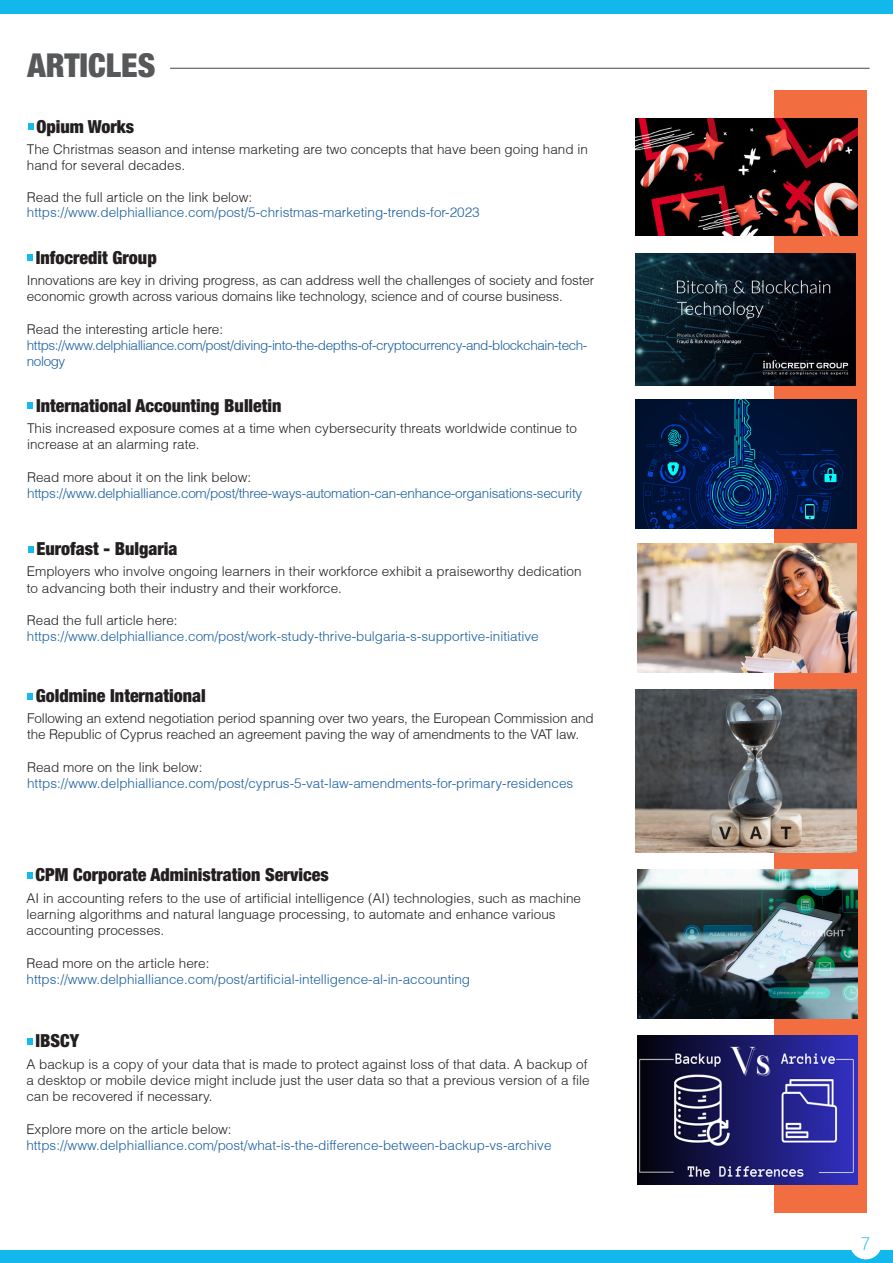
<style>
.page{position:relative;width:893px;height:1263px;background:#fff}
.page>*{position:absolute;margin:0;border:0;box-sizing:border-box;transform-origin:0 0}
.t1{font:900 condensed 33px "Helvetica Neue LT Std";color:#57585a}
.t2{font:900 condensed 18px "Helvetica Neue LT Std";color:#231f20}
.t3{font:300 18px "Yu Gothic UI";color:#12b8ed}
.t4{font:300 13.5px/16.2px "Helvetica";color:#231f20}
.t5{font:300 13.5px "Helvetica";color:#175d9e}
.t6{font:300 13.5px/16.2px "Helvetica";letter-spacing:-.03em;color:#175d9e}
.t7{font:300 13.5px "Helvetica";letter-spacing:-.02em;color:#175d9e}
</style>
<div class="page">
<div style="left:0;top:1250px;width:893px;height:13px;background:#12b8ec"></div>
<div style="left:0;top:0;width:893px;height:14px;background:#12b8ec"></div>
<div style="left:851px;top:1229px;width:30px;height:29px;background:#fff;border-radius:50%"></div>
<div style="left:850px;top:1228px;width:32px;height:31px;border:2px solid #fff;border-radius:50%"></div>
<hr style="left:170px;top:68px;width:700px;height:1px;background:#575c5e">
<div style="left:774px;top:90px;width:93px;height:1123px;background:#f26d40"></div>
<svg style="left:28px;top:124px;width:6px;height:6px"></svg>
<img style="left:636px;top:118px;width:221px;height:118px">
<svg style="left:27px;top:255px;width:6px;height:6px"></svg>
<img style="left:636px;top:253px;width:220px;height:132px">
<svg style="left:27px;top:403px;width:6px;height:6px"></svg>
<img style="left:635px;top:400px;width:222px;height:128px">
<svg style="left:28px;top:546px;width:5px;height:6px"></svg>
<img style="left:637px;top:543px;width:219px;height:130px">
<svg style="left:27px;top:694px;width:6px;height:6px"></svg>
<img style="left:636px;top:690px;width:220px;height:163px">
<svg style="left:27px;top:872px;width:6px;height:6px"></svg>
<img style="left:638px;top:870px;width:219px;height:148px">
<img style="left:638px;top:1036px;width:219px;height:148px">
<div style="left:27px;top:1038px;width:6px;height:7px;background:#14baee"></div>
<p class="t1" style="left:28px;top:45px;width:129px">ARTICLES</p>
<p class="t2" style="left:36px;top:115px;width:99px">Opium Works</p>
<p class="t4" style="left:27px;top:141px;width:563px">The Christmas season and intense marketing are two concepts that have been going hand in hand for several decades.</p>
<p class="t4" style="left:27px;top:189px;width:227px">Read the full article on the link below:</p>
<p class="t5" style="left:27px;top:204px;width:454px">https://www.delphialliance.com/post/5-christmas-marketing-trends-for-2023</p>
<p class="t2" style="left:36px;top:246px;width:122px">Infocredit Group</p>
<p class="t4" style="left:27px;top:272px;width:569px">Innovations are key in driving progress, as can address well the challenges of society and foster economic growth across various domains like technology, science and of course business.</p>
<p class="t4" style="left:27px;top:321px;width:198px">Read the interesting article here:</p>
<p class="t6" style="left:27px;top:337px;width:562px">https://www.delphialliance.com/post/diving-into-the-depths-of-cryptocurrency-and-blockchain-tech&shy;nology</p>
<p class="t2" style="left:36px;top:394px;width:247px">International Accounting Bulletin</p>
<p class="t4" style="left:27px;top:420px;width:551px">This increased exposure comes at a time when cybersecurity threats worldwide continue to increase at an alarming rate.</p>
<p class="t4" style="left:27px;top:468px;width:226px">Read more about it on the link below:</p>
<p class="t7" style="left:27px;top:485px;width:557px">https://www.delphialliance.com/post/three-ways-automation-can-enhance-organisations-security</p>
<p class="t2" style="left:36px;top:537px;width:143px">Eurofast - Bulgaria</p>
<p class="t4" style="left:27px;top:563px;width:556px">Employers who involve ongoing learners in their workforce exhibit a praiseworthy dedication to advancing both their industry and their workforce.</p>
<p class="t4" style="left:27px;top:612px;width:152px">Read the full article here:</p>
<p class="t5" style="left:27px;top:628px;width:513px">https://www.delphialliance.com/post/work-study-thrive-bulgaria-s-supportive-initiative</p>
<p class="t2" style="left:36px;top:684px;width:171px">Goldmine International</p>
<p class="t4" style="left:27px;top:710px;width:568px">Following an extend negotiation period spanning over two years, the European Commission and the Republic of Cyprus reached an agreement paving the way of amendments to the VAT law.</p>
<p class="t4" style="left:27px;top:759px;width:177px">Read more on the link below:</p>
<p class="t5" style="left:27px;top:775px;width:548px">https://www.delphialliance.com/post/cyprus-5-vat-law-amendments-for-primary-residences</p>
<p class="t2" style="left:36px;top:864px;width:295px">CPM Corporate Administration Services</p>
<p class="t4" style="left:27px;top:890px;width:556px">AI in accounting refers to the use of artificial intelligence (AI) technologies, such as machine learning algorithms and natural language processing, to automate and enhance various accounting processes.</p>
<p class="t4" style="left:27px;top:954px;width:184px">Read more on the article here:</p>
<p class="t5" style="left:27px;top:970px;width:445px">https://www.delphialliance.com/post/artificial-intelligence-al-in-accounting</p>
<p class="t2" style="left:35px;top:1030px;width:45px">IBSCY</p>
<p class="t4" style="left:26px;top:1056px;width:565px">A backup is a copy of your data that is made to protect against loss of that data. A backup of a desktop or mobile device might include just the user data so that a previous version of a file can be recovered if necessary.</p>
<p class="t4" style="left:26px;top:1121px;width:207px">Explore more on the article below:</p>
<p class="t5" style="left:26px;top:1137px;width:527px">https://www.delphialliance.com/post/what-is-the-difference-between-backup-vs-archive</p>
<h2 class="t3" style="left:861px;top:1227px;width:10px">7</h2>
</div>
